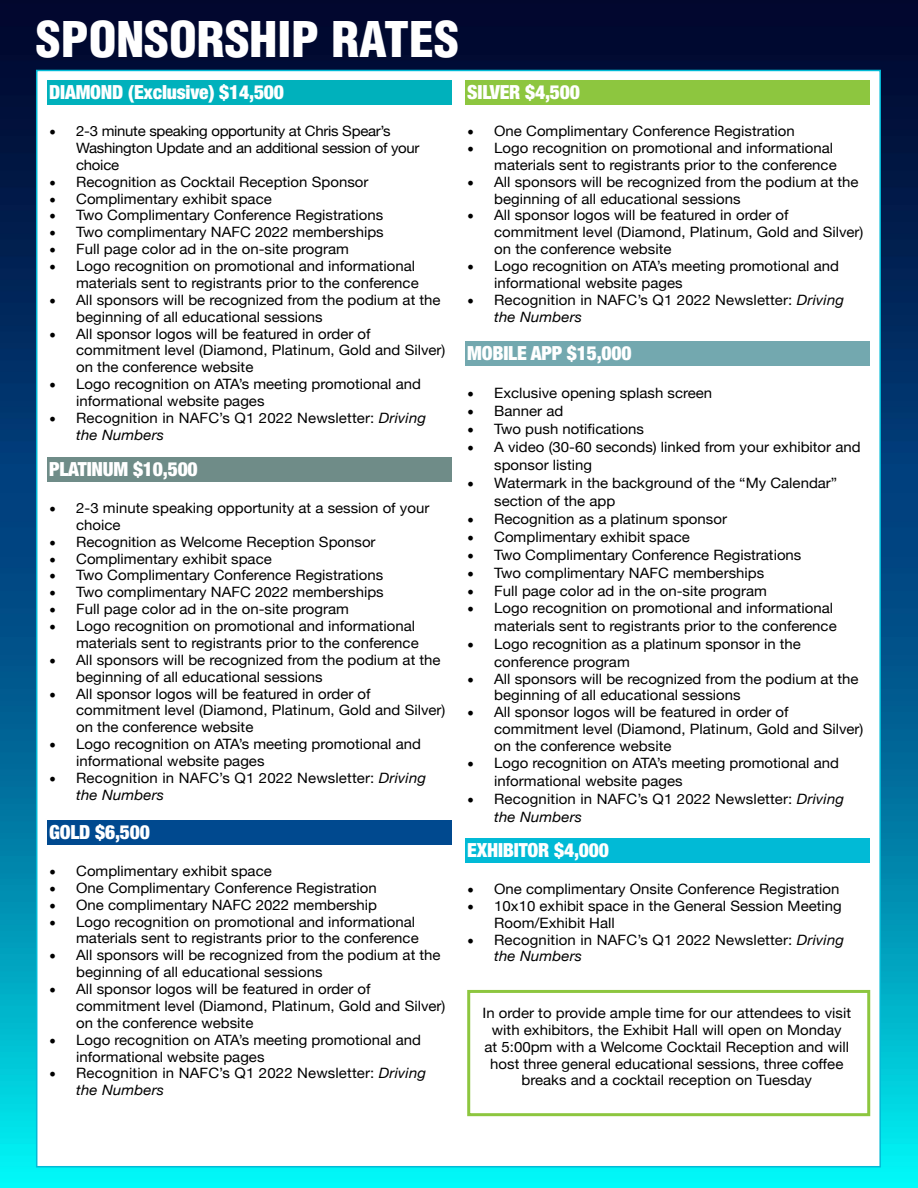
<style>
.page{position:relative;width:918px;height:1188px;background:#fff}
.page>*{position:absolute;margin:0;border:0;box-sizing:border-box;transform-origin:0 0}
.t1{font:900 condensed 48px "Helvetica";color:#fff;scale:1.04 1}
.t2{font:900 condensed 19.5px "Helvetica Neue";letter-spacing:-.01em;color:#fff}
.t3{font:14.25px/16.8px "Helvetica Neue";color:#000;scale:1.05 1}
.t4{font:14.25px/16.8px "Helvetica Neue";letter-spacing:-.02em;color:#000;scale:1.05 1}
.s1{font-family:"Minion Pro";font-size:18px}
.s2{font-style:italic}
</style>
<div class="page">
<img style="left:0;top:0;width:918px;height:1188px">
<div style="left:36px;top:70px;width:845px;height:1097px;background:#fff;border:2px solid #01bad6"></div>
<div style="left:47px;top:81px;width:405px;height:24px;background:#00b1bc"></div>
<div style="left:47px;top:458px;width:405px;height:24px;background:#6f8c88"></div>
<div style="left:47px;top:821px;width:405px;height:24px;background:#00498f"></div>
<div style="left:465px;top:81px;width:405px;height:24px;background:#8dc63f"></div>
<div style="left:465px;top:341px;width:405px;height:25px;background:#73a8af"></div>
<div style="left:465px;top:839px;width:405px;height:24px;background:#01bad6"></div>
<div style="left:467px;top:990px;width:403px;height:126px;border:3px solid #8dc63f"></div>
<h1 class="t1" style="left:36px;top:9px;width:408px">SPONSORSHIP RATES</h1>
<h2 class="t2" style="left:49px;top:80px;width:236px">DIAMOND (Exclusive) $14,500</h2>
<p class="t4" style="left:76px;top:123px;width:329px;text-indent:-27px"><span class="s1">•</span> 2-3 minute speaking opportunity at Chris Spear’s<br>Washington Update and an additional session of your choice</p>
<p class="t3" style="left:49px;top:174px;width:306px"><span class="s1">•</span> Recognition as Cocktail Reception Sponsor</p>
<p class="t3" style="left:49px;top:191px;width:213px"><span class="s1">•</span> Complimentary exhibit space</p>
<p class="t3" style="left:49px;top:208px;width:320px"><span class="s1">•</span> Two Complimentary Conference Registrations</p>
<p class="t3" style="left:49px;top:225px;width:320px"><span class="s1">•</span> Two complimentary NAFC 2022 memberships</p>
<p class="t3" style="left:49px;top:242px;width:287px"><span class="s1">•</span> Full page color ad in the on-site program</p>
<p class="t3" style="left:49px;top:258px;width:353px;text-align:right"><span class="s1">•</span> Logo recognition on promotional and informational materials sent to registrants prior to the conference</p>
<p class="t3" style="left:76px;top:292px;width:349px;text-indent:-27px"><span class="s1">•</span> All sponsors will be recognized from the podium at the beginning of all educational sessions</p>
<p class="t3" style="left:76px;top:326px;width:353px;text-indent:-27px"><span class="s1">•</span> All sponsor logos will be featured in order of commitment level (Diamond, Platinum, Gold and Silver) on the conference website</p>
<p class="t3" style="left:76px;top:377px;width:330px;text-indent:-27px"><span class="s1">•</span> Logo recognition on ATA’s meeting promotional and informational website pages</p>
<p class="t3" style="left:76px;top:410px;width:335px;text-indent:-27px"><span class="s1">•</span> Recognition in NAFC’s Q1 2022 Newsletter: <span class="s2">Driving the Numbers</span></p>
<h2 class="t2" style="left:49px;top:457px;width:150px">PLATINUM $10,500</h2>
<p class="t3" style="left:76px;top:500px;width:338px;text-indent:-27px"><span class="s1">•</span> 2-3 minute speaking opportunity at a session of your choice</p>
<p class="t3" style="left:49px;top:534px;width:312px"><span class="s1">•</span> Recognition as Welcome Reception Sponsor</p>
<p class="t3" style="left:49px;top:551px;width:213px"><span class="s1">•</span> Complimentary exhibit space</p>
<p class="t3" style="left:49px;top:568px;width:320px"><span class="s1">•</span> Two Complimentary Conference Registrations</p>
<p class="t3" style="left:49px;top:585px;width:320px"><span class="s1">•</span> Two complimentary NAFC 2022 memberships</p>
<p class="t3" style="left:49px;top:602px;width:287px"><span class="s1">•</span> Full page color ad in the on-site program</p>
<p class="t3" style="left:49px;top:618px;width:353px;text-align:right"><span class="s1">•</span> Logo recognition on promotional and informational materials sent to registrants prior to the conference</p>
<p class="t3" style="left:76px;top:652px;width:349px;text-indent:-27px"><span class="s1">•</span> All sponsors will be recognized from the podium at the beginning of all educational sessions</p>
<p class="t3" style="left:76px;top:686px;width:353px;text-indent:-27px"><span class="s1">•</span> All sponsor logos will be featured in order of commitment level (Diamond, Platinum, Gold and Silver) on the conference website</p>
<p class="t3" style="left:76px;top:737px;width:330px;text-indent:-27px"><span class="s1">•</span> Logo recognition on ATA’s meeting promotional and informational website pages</p>
<p class="t3" style="left:76px;top:770px;width:335px;text-indent:-27px"><span class="s1">•</span> Recognition in NAFC’s Q1 2022 Newsletter: <span class="s2">Driving the Numbers</span></p>
<h2 class="t2" style="left:49px;top:820px;width:102px">GOLD $6,500</h2>
<p class="t3" style="left:49px;top:863px;width:213px"><span class="s1">•</span> Complimentary exhibit space</p>
<p class="t3" style="left:49px;top:880px;width:314px"><span class="s1">•</span> One Complimentary Conference Registration</p>
<p class="t3" style="left:49px;top:897px;width:314px"><span class="s1">•</span> One complimentary NAFC 2022 membership</p>
<p class="t3" style="left:49px;top:914px;width:353px;text-align:right"><span class="s1">•</span> Logo recognition on promotional and informational materials sent to registrants prior to the conference</p>
<p class="t3" style="left:76px;top:948px;width:349px;text-indent:-27px"><span class="s1">•</span> All sponsors will be recognized from the podium at the beginning of all educational sessions</p>
<p class="t3" style="left:76px;top:981px;width:353px;text-indent:-27px"><span class="s1">•</span> All sponsor logos will be featured in order of commitment level (Diamond, Platinum, Gold and Silver) on the conference website</p>
<p class="t3" style="left:76px;top:1032px;width:330px;text-indent:-27px"><span class="s1">•</span> Logo recognition on ATA’s meeting promotional and informational website pages</p>
<p class="t3" style="left:76px;top:1066px;width:335px;text-indent:-27px"><span class="s1">•</span> Recognition in NAFC’s Q1 2022 Newsletter: <span class="s2">Driving the Numbers</span></p>
<h2 class="t2" style="left:467px;top:80px;width:114px">SILVER $4,500</h2>
<p class="t3" style="left:467px;top:123px;width:314px"><span class="s1">•</span> One Complimentary Conference Registration</p>
<p class="t3" style="left:467px;top:140px;width:353px;text-align:right"><span class="s1">•</span> Logo recognition on promotional and informational materials sent to registrants prior to the conference</p>
<p class="t3" style="left:494px;top:174px;width:349px;text-indent:-27px"><span class="s1">•</span> All sponsors will be recognized from the podium at the beginning of all educational sessions</p>
<p class="t3" style="left:494px;top:208px;width:353px;text-indent:-27px"><span class="s1">•</span> All sponsor logos will be featured in order of commitment level (Diamond, Platinum, Gold and Silver) on the conference website</p>
<p class="t3" style="left:494px;top:258px;width:330px;text-indent:-27px"><span class="s1">•</span> Logo recognition on ATA’s meeting promotional and informational website pages</p>
<p class="t3" style="left:494px;top:292px;width:335px;text-indent:-27px"><span class="s1">•</span> Recognition in NAFC’s Q1 2022 Newsletter: <span class="s2">Driving the Numbers</span></p>
<h2 class="t2" style="left:467px;top:341px;width:166px">MOBILE APP $15,000</h2>
<p class="t3" style="left:467px;top:385px;width:235px"><span class="s1">•</span> Exclusive opening splash screen</p>
<p class="t3" style="left:467px;top:403px;width:93px"><span class="s1">•</span> Banner ad</p>
<p class="t3" style="left:467px;top:421px;width:170px"><span class="s1">•</span> Two push notifications</p>
<p class="t3" style="left:494px;top:439px;width:351px;line-height:18px;text-indent:-27px"><span class="s1">•</span> A video (30-60 seconds) linked from your exhibitor and sponsor listing</p>
<p class="t3" style="left:494px;top:475px;width:328px;line-height:18px;text-indent:-27px"><span class="s1">•</span> Watermark in the background of the “My Calendar” section of the app</p>
<p class="t3" style="left:467px;top:511px;width:249px"><span class="s1">•</span> Recognition as a platinum sponsor</p>
<p class="t3" style="left:467px;top:529px;width:213px"><span class="s1">•</span> Complimentary exhibit space</p>
<p class="t3" style="left:467px;top:547px;width:320px"><span class="s1">•</span> Two Complimentary Conference Registrations</p>
<p class="t3" style="left:467px;top:565px;width:284px"><span class="s1">•</span> Two complimentary NAFC memberships</p>
<p class="t3" style="left:467px;top:583px;width:287px"><span class="s1">•</span> Full page color ad in the on-site program</p>
<p class="t3" style="left:467px;top:599px;width:353px;line-height:18px;text-align:right"><span class="s1">•</span> Logo recognition on promotional and informational materials sent to registrants prior to the conference</p>
<p class="t3" style="left:494px;top:635px;width:294px;line-height:18px;text-indent:-27px"><span class="s1">•</span> Logo recognition as a platinum sponsor in the conference program</p>
<p class="t3" style="left:494px;top:671px;width:349px;text-indent:-27px"><span class="s1">•</span> All sponsors will be recognized from the podium at the beginning of all educational sessions</p>
<p class="t3" style="left:494px;top:705px;width:353px;text-indent:-27px"><span class="s1">•</span> All sponsor logos will be featured in order of commitment level (Diamond, Platinum, Gold and Silver) on the conference website</p>
<p class="t3" style="left:494px;top:755px;width:330px;line-height:18px;text-indent:-27px"><span class="s1">•</span> Logo recognition on ATA’s meeting promotional and informational website pages</p>
<p class="t3" style="left:494px;top:791px;width:335px;line-height:18px;text-indent:-27px"><span class="s1">•</span> Recognition in NAFC’s Q1 2022 Newsletter: <span class="s2">Driving the Numbers</span></p>
<h2 class="t2" style="left:467px;top:838px;width:143px">EXHIBITOR $4,000</h2>
<p class="t3" style="left:467px;top:881px;width:356px"><span class="s1">•</span> One complimentary Onsite Conference Registration</p>
<p class="t3" style="left:494px;top:898px;width:333px;text-indent:-27px"><span class="s1">•</span> 10x10 exhibit space in the General Session Meeting<br>Room/Exhibit Hall</p>
<p class="t3" style="left:494px;top:932px;width:335px;text-indent:-27px"><span class="s1">•</span> Recognition in NAFC’s Q1 2022 Newsletter: <span class="s2">Driving the Numbers</span></p>
<p class="t3" style="left:482px;top:1005px;width:353px;text-align:center">In order to provide ample time for our attendees to visit with exhibitors, the Exhibit Hall will open on Monday<br>at 5:00pm with a Welcome Cocktail Reception and will host three general educational sessions, three coffee breaks and a cocktail reception on Tuesday</p>
</div>
